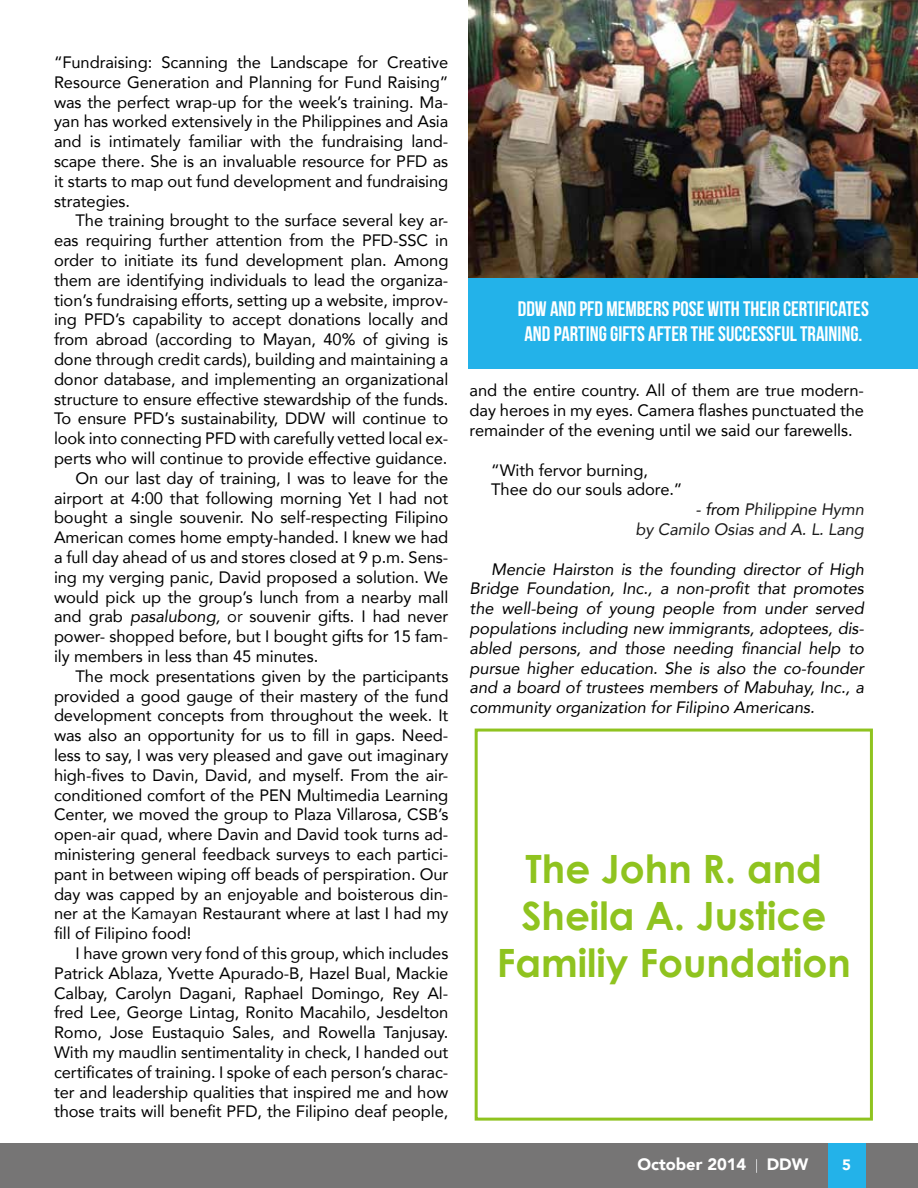
<style>
.page{position:relative;width:918px;height:1188px;background:#fff}
.page>*{position:absolute;margin:0;border:0;box-sizing:border-box;transform-origin:0 0}
.t1{font:700 39px/46.8px "Century Gothic";color:#8fc31f;text-align:center}
.t2{font:21px/25.2px "Bebas Neue";color:#fff;text-align:center}
.t3{font:16.5px/19.8px "Avenir";letter-spacing:-.005em;color:#000;text-align:justify}
.t4{font:italic 16.5px/19.8px "Avenir";letter-spacing:-.005em;color:#000;text-align:justify}
.t5{font:italic 16.5px/19.8px "Avenir";letter-spacing:-.005em;color:#1a1a1a;text-align:right}
.t6{font:900 16.5px "Avenir";color:#fff}
.t7{font:900 15px "Avenir";color:#fff}
.s1{font-style:italic}
.s2{font-style:inherit}
.s3{color:#000}
</style>
<div class="page">
<div style="left:0;top:1143px;width:918px;height:45px;background:#767575"></div>
<svg style="left:756px;top:1159px;width:1px;height:14px"></svg>
<div style="left:828px;top:1143px;width:38px;height:45px;background:#23b2e9"></div>
<img style="left:469px;top:0;width:449px;height:278px">
<div style="left:469px;top:278px;width:449px;height:91px;background:#23b2e9"></div>
<div style="left:475px;top:729px;width:398px;height:392px;border:3px solid #8fc31f"></div>
<p class="t3" style="left:54px;top:52px;width:396px">“Fundraising: Scanning the Landscape for Creative Resource Generation and Planning for Fund Raising” was the perfect wrap-up for the week’s training. Ma&shy;yan has worked extensively in the Philippines and Asia and is intimately familiar with the fundraising land&shy;scape there. She is an invaluable resource for PFD as it starts to map out fund development and fundraising strategies.</p>
<p class="t3" style="left:76px;top:210px;width:374px">The training brought to the surface several key ar-</p>
<p class="t3" style="left:54px;top:230px;width:396px">eas requiring further attention from the PFD-SSC in</p>
<p class="t3" style="left:54px;top:250px;width:396px">order to initiate its fund development plan. Among</p>
<p class="t3" style="left:54px;top:270px;width:396px">them are identifying individuals to lead the organiza-</p>
<p class="t3" style="left:54px;top:290px;width:396px">tion’s fundraising efforts, setting up a website, improv-</p>
<p class="t3" style="left:54px;top:309px;width:396px">ing PFD’s capability to accept donations locally and</p>
<p class="t3" style="left:54px;top:329px;width:396px">from abroad (according to Mayan, 40% of giving is</p>
<p class="t3" style="left:54px;top:349px;width:396px">done through credit cards), building and maintaining a</p>
<p class="t3" style="left:54px;top:369px;width:396px">donor database, and implementing an organizational</p>
<p class="t3" style="left:54px;top:389px;width:396px">structure to ensure effective stewardship of the funds.</p>
<p class="t3" style="left:54px;top:408px;width:396px">To ensure PFD’s sustainability, DDW will continue to</p>
<p class="t3" style="left:54px;top:428px;width:396px">look into connecting PFD with carefully vetted local ex-</p>
<p class="t3" style="left:54px;top:448px;width:395px">perts who will continue to provide effective guidance.</p>
<p class="t3" style="left:76px;top:468px;width:374px">On our last day of training, I was to leave for the</p>
<p class="t3" style="left:54px;top:488px;width:396px">airport at 4:00 that following morning Yet I had not</p>
<p class="t3" style="left:54px;top:507px;width:396px">bought a single souvenir. No self-respecting Filipino</p>
<p class="t3" style="left:54px;top:527px;width:396px">American comes home empty-handed. I knew we had</p>
<p class="t3" style="left:54px;top:547px;width:396px">a full day ahead of us and stores closed at 9 p.m. Sens-</p>
<p class="t3" style="left:54px;top:567px;width:396px">ing my verging panic, David proposed a solution. We</p>
<p class="t3" style="left:54px;top:587px;width:396px">would pick up the group’s lunch from a nearby mall</p>
<p class="t3" style="left:54px;top:606px;width:396px">and grab <span class="s1">pasalubong,</span> <span class="s2">or</span> souvenir gifts. I had never</p>
<p class="t3" style="left:54px;top:626px;width:396px">power- shopped before, but I bought gifts for 15 fam-</p>
<p class="t3" style="left:54px;top:646px;width:266px">ily members in less than 45 minutes.</p>
<p class="t3" style="left:76px;top:666px;width:374px">The mock presentations given by the participants</p>
<p class="t3" style="left:54px;top:686px;width:396px">provided a good gauge of their mastery of the fund</p>
<p class="t3" style="left:54px;top:705px;width:396px">development concepts from throughout the week. It</p>
<p class="t3" style="left:54px;top:725px;width:396px">was also an opportunity for us to fill in gaps. Need-</p>
<p class="t3" style="left:54px;top:745px;width:396px">less to say, I was very pleased and gave out imaginary</p>
<p class="t3" style="left:54px;top:765px;width:396px">high-fives to Davin, David, and myself. From the air-</p>
<p class="t3" style="left:54px;top:785px;width:396px">conditioned comfort of the PEN Multimedia Learning</p>
<p class="t3" style="left:54px;top:804px;width:396px">Center, we moved the group to Plaza Villarosa, CSB’s</p>
<p class="t3" style="left:54px;top:824px;width:396px">open-air quad, where Davin and David took turns ad-</p>
<p class="t3" style="left:54px;top:844px;width:396px">ministering general feedback surveys to each partici-</p>
<p class="t3" style="left:54px;top:864px;width:396px">pant in between wiping off beads of perspiration. Our</p>
<p class="t3" style="left:54px;top:884px;width:396px">day was capped by an enjoyable and boisterous din-</p>
<p class="t3" style="left:54px;top:903px;width:396px">ner at the <span class="s2">Kamayan</span> Restaurant where at last I had my</p>
<p class="t3" style="left:54px;top:923px;width:139px">fill of Filipino food!</p>
<p class="t3" style="left:76px;top:943px;width:374px">I have grown very fond of this group, which includes</p>
<p class="t3" style="left:54px;top:963px;width:396px">Patrick Ablaza, Yvette Apurado-B, Hazel Bual, Mackie</p>
<p class="t3" style="left:54px;top:983px;width:396px">Calbay, Carolyn Dagani, Raphael Domingo, Rey Al-</p>
<p class="t3" style="left:54px;top:1002px;width:396px">fred Lee, George Lintag, Ronito Macahilo, Jesdelton</p>
<p class="t3" style="left:54px;top:1022px;width:396px">Romo, Jose Eustaquio Sales, and Rowella Tanjusay.</p>
<p class="t3" style="left:54px;top:1042px;width:396px">With my maudlin sentimentality in check, I handed out</p>
<p class="t3" style="left:54px;top:1062px;width:396px">certificates of training. I spoke of each person’s charac-</p>
<p class="t3" style="left:54px;top:1082px;width:396px">ter and leadership qualities that inspired me and how</p>
<p class="t3" style="left:54px;top:1101px;width:396px">those traits will benefit PFD, the Filipino deaf people,</p>
<p class="t2" style="left:518px;top:296px;width:353px">DDW AND PFD MEMBERS POSE WITH THEIR CERTIFICATES<br>AND PARTING GIFTS AFTER THE SUCCESSFUL TRAINING.</p>
<p class="t3" style="left:470px;top:380px;width:396px">and the entire country. All of them are true modern&shy;day heroes in my eyes. Camera flashes punctuated the remainder of the evening until we said our farewells.</p>
<p class="t3" style="left:491px;top:459px;width:193px">“With fervor burning,<br>Thee do our souls adore.”</p>
<p class="t5" style="left:636px;top:499px;width:230px"><span class="s3">- from</span> Philippine Hymn<br>by Camilo Osias and A. L. Lang</p>
<p class="t4" style="left:470px;top:559px;width:396px;text-indent:22px">Mencie Hairston is the founding director of High Bridge Foundation, Inc., a non-profit that promotes the well-being of young people from under served populations including new immigrants, adoptees, dis&shy;abled persons, and those needing financial help to pursue higher education. She is also the co-founder and a board of trustees members of Mabuhay, Inc., a community organization for Filipino Americans.</p>
<h1 class="t1" style="left:497px;top:845px;width:356px">The John R. and<br>Sheila A. Justice<br>Familiy Foundation</h1>
<p class="t6" style="left:637px;top:1151px;width:172px">October 2014 DDW</p>
<p class="t7" style="left:842px;top:1152px;width:10px">5</p>
</div>
